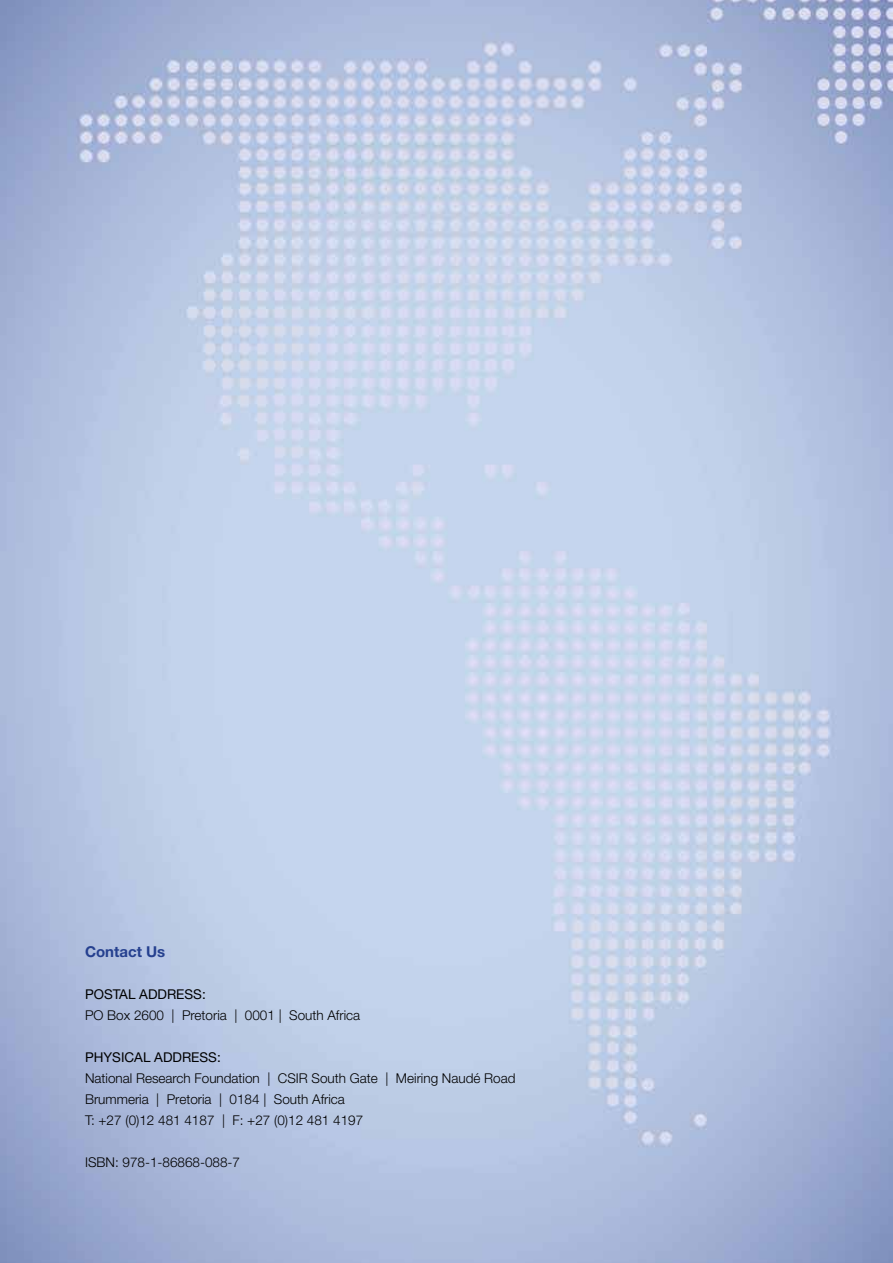
<style>
.page{position:relative;width:893px;height:1263px;background:#fff}
.page>*{position:absolute;margin:0;border:0;box-sizing:border-box;transform-origin:0 0}
.t1{font:700 15px "Helvetica Neue";color:#25408f}
.t2{font:300 13.5px/21px "Helvetica Neue";color:#000}
.t3{font:13.5px "Helvetica Neue";color:#000}
</style>
<div class="page">
<img style="left:0;top:0;width:893px;height:1263px">
<p class="t1" style="left:85px;top:942px;width:82px">Contact Us</p>
<p class="t3" style="left:85px;top:986px;width:122px">POSTAL ADDRESS:</p>
<p class="t2" style="left:85px;top:1004px;width:277px">PO Box 2600 | Pretoria | 0001 | South Africa</p>
<p class="t3" style="left:85px;top:1049px;width:137px">PHYSICAL ADDRESS:</p>
<p class="t2" style="left:85px;top:1067px;width:432px">National Research Foundation | CSIR South Gate | Meiring Naudé Road<br>Brummeria | Pretoria | 0184 | South Africa<br>T: +27 (0)12 481 4187 | F: +27 (0)12 481 4197</p>
<p class="t2" style="left:85px;top:1151px;width:157px">ISBN: 978-1-86868-088-7</p>
</div>
